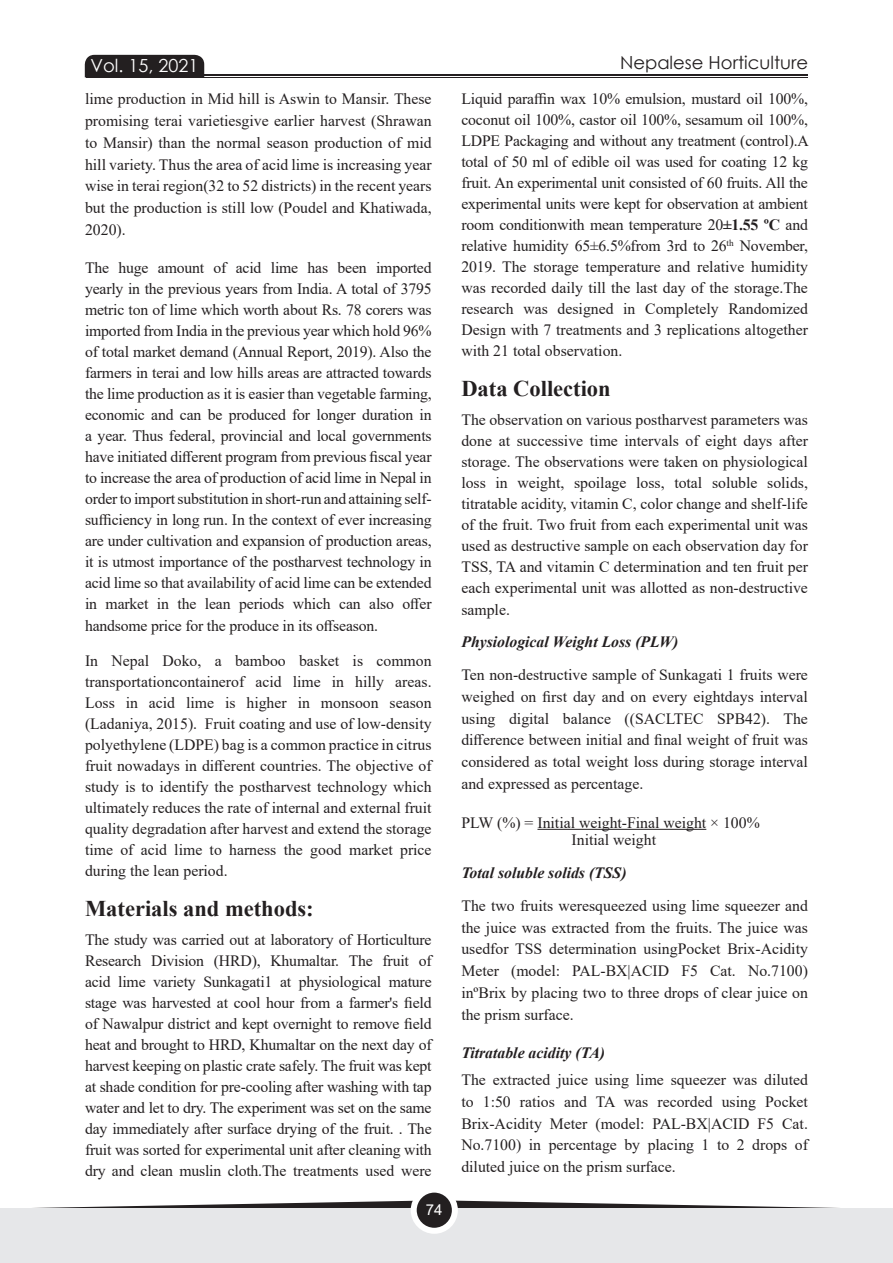
<style>
.page{position:relative;width:893px;height:1263px;background:#fff}
.page>*{position:absolute;margin:0;border:0;box-sizing:border-box;transform-origin:0 0}
.t1{font:700 22.5px "Times New Roman";color:#231f20}
.t2{font:18px "Century Gothic";color:#231f20}
.t3{font:18px "Century Gothic";color:#fff}
.t4{font:15.75px/21px "Times New Roman";color:#231f20;text-align:justify}
.t5{font:italic 700 15.75px "Times New Roman";color:#231f20}
.t6{font:15px "Arial";color:#fff}
.s1{font-weight:700}
</style>
<div class="page">
<svg style="left:84px;top:54px;width:121px;height:24px;background:#312d2e"></svg>
<hr style="left:87px;top:74px;width:721px;height:1px;background:#231f20">
<hr style="left:87px;top:77px;width:721px;height:1px;background:#231f20">
<svg style="left:0;top:1200px;width:893px;height:9px"></svg>
<div style="left:0;top:1209px;width:893px;height:54px;background:#e6e7e9"></div>
<svg style="left:414px;top:1189px;width:41px;height:42px"></svg>
<div style="left:411px;top:1186px;width:47px;height:48px;border:6px solid #fff;border-radius:50%"></div>
<hr style="left:537px;top:829px;width:169px;height:1px;background:#231f20">
<p class="t3" style="left:91px;top:53px;width:109px">Vol. 15, 2021</p>
<p class="t2" style="left:620px;top:50px;width:190px">Nepalese Horticulture</p>
<p class="t4" style="left:85px;top:88px;width:348px;line-height:21.8px">lime production in Mid hill is Aswin to Mansir. These promising terai varietiesgive earlier harvest (Shrawan to Mansir) than the normal season production of mid hill variety. Thus the area of acid lime is increasing year wise in terai region(32 to 52 districts) in the recent years but the production is still low (Poudel and Khatiwada, 2020).</p>
<p class="t4" style="left:85px;top:257px;width:348px">The huge amount of acid lime has been imported yearly in the previous years from India. A total of 3795 metric ton of lime which worth about Rs. 78 corers was imported from India in the previous year which hold 96% of total market demand (Annual Report, 2019). Also the farmers in terai and low hills areas are attracted towards the lime production as it is easier than vegetable farming, economic and can be produced for longer duration in a year. Thus federal, provincial and local governments have initiated different program from previous fiscal year to increase the area of production of acid lime in Nepal in order to import substitution in short-run and attaining self&shy;sufficiency in long run. In the context of ever increasing are under cultivation and expansion of production areas, it is utmost importance of the postharvest technology in acid lime so that availability of acid lime can be extended in market in the lean periods which can also offer handsome price for the produce in its offseason.</p>
<p class="t4" style="left:85px;top:649px;width:348px">In Nepal Doko, a bamboo basket is common transportationcontainerof acid lime in hilly areas.<br>Loss in acid lime is higher in monsoon season (Ladaniya, 2015). Fruit coating and use of low-density polyethylene (LDPE) bag is a common practice in citrus fruit nowadays in different countries. The objective of study is to identify the postharvest technology which ultimately reduces the rate of internal and external fruit quality degradation after harvest and extend the storage time of acid lime to harness the good market price during the lean period.</p>
<h1 class="t1" style="left:85px;top:892px;width:230px">Materials and methods:</h1>
<p class="t4" style="left:85px;top:928px;width:348px">The study was carried out at laboratory of Horticulture Research Division (HRD), Khumaltar. The fruit of acid lime variety Sunkagati1 at physiological mature stage was harvested at cool hour from a farmer's field of Nawalpur district and kept overnight to remove field heat and brought to HRD, Khumaltar on the next day of harvest keeping on plastic crate safely. The fruit was kept at shade condition for pre-cooling after washing with tap water and let to dry. The experiment was set on the same day immediately after surface drying of the fruit. . The fruit was sorted for experimental unit after cleaning with dry and clean muslin cloth.The treatments used were</p>
<p class="t6" style="left:426px;top:1199px;width:18px">74</p>
<p class="t4" style="left:461px;top:88px;width:349px">Liquid paraffin wax 10% emulsion, mustard oil 100%, coconut oil 100%, castor oil 100%, sesamum oil 100%, LDPE Packaging and without any treatment (control).A total of 50 ml of edible oil was used for coating 12 kg fruit. An experimental unit consisted of 60 fruits. All the experimental units were kept for observation at ambient room conditionwith mean temperature 20<span class="s1">±1.55 ºC</span> and relative humidity 65±6.5%from 3rd to 26<sup>th</sup> November, 2019. The storage temperature and relative humidity was recorded daily till the last day of the storage.The research was designed in Completely Randomized Design with 7 treatments and 3 replications altogether with 21 total observation.</p>
<h1 class="t1" style="left:461px;top:372px;width:151px">Data Collection</h1>
<p class="t4" style="left:461px;top:408px;width:348px">The observation on various postharvest parameters was done at successive time intervals of eight days after storage. The observations were taken on physiological loss in weight, spoilage loss, total soluble solids, titratable acidity, vitamin C, color change and shelf-life of the fruit. Two fruit from each experimental unit was used as destructive sample on each observation day for TSS, TA and vitamin C determination and ten fruit per each experimental unit was allotted as non-destructive sample.</p>
<p class="t5" style="left:461px;top:631px;width:219px">Physiological Weight Loss (PLW)</p>
<p class="t4" style="left:461px;top:663px;width:348px;line-height:21.8px">Ten non-destructive sample of Sunkagati 1 fruits were weighed on first day and on every eightdays interval using digital balance ((SACLTEC SPB42). The difference between initial and final weight of fruit was considered as total weight loss during storage interval and expressed as percentage.</p>
<p class="t4" style="left:461px;top:813px;width:300px;line-height:17.7px;text-align:center">PLW (%) = Initial weight-Final weight × 100%<br>Initial weight</p>
<p class="t5" style="left:461px;top:862px;width:167px">Total soluble solids (TSS)</p>
<p class="t4" style="left:461px;top:894px;width:348px;line-height:21.8px">The two fruits weresqueezed using lime squeezer and the juice was extracted from the fruits. The juice was usedfor TSS determination usingPocket Brix-Acidity Meter (model: PAL-BX|ACID F5 Cat. No.7100) inºBrix by placing two to three drops of clear juice on the prism surface.</p>
<p class="t5" style="left:461px;top:1042px;width:145px">Titratable acidity (TA)</p>
<p class="t4" style="left:461px;top:1068px;width:348px;line-height:21.8px">The extracted juice using lime squeezer was diluted to 1:50 ratios and TA was recorded using Pocket Brix-Acidity Meter (model: PAL-BX|ACID F5 Cat.<br>No.7100) in percentage by placing 1 to 2 drops of diluted juice on the prism surface.</p>
</div>
